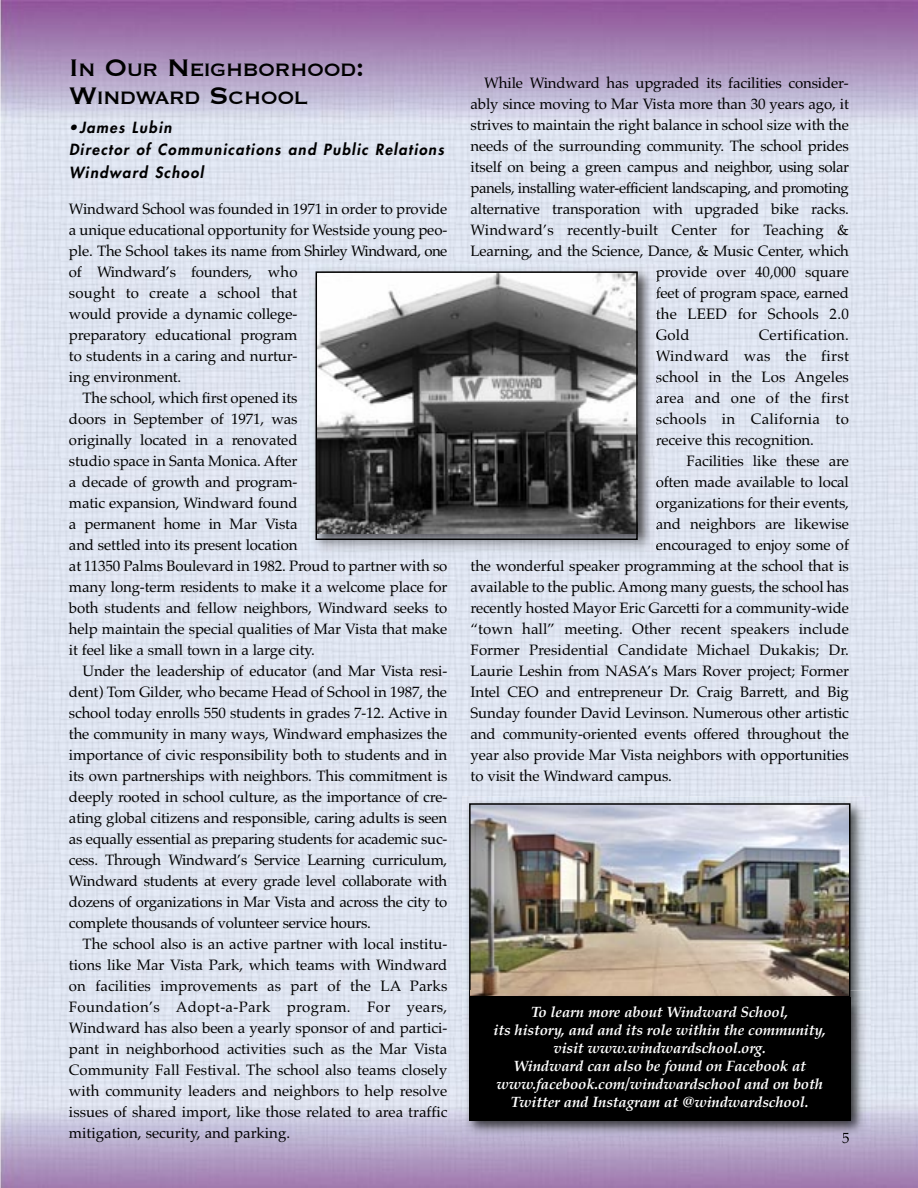
<style>
.page{position:relative;width:918px;height:1188px;background:#fff}
.page>*{position:absolute;margin:0;border:0;box-sizing:border-box;transform-origin:0 0}
.t1{font:23.7px/28.5px "Copperplate";letter-spacing:-.04em;color:#000;scale:.96 1}
.t2{font:15px/21px "Palatino";letter-spacing:-.01em;color:#000;text-align:justify}
.t3{font:italic 700 15px/18px "Palatino";letter-spacing:-.01em;color:#fff;text-align:center}
.t4{font:15px "Palatino";letter-spacing:.01em;color:#000}
.t5{font:italic 800 15px/22.5px "Futura";color:#000}
.t6{font:15px "Palatino";letter-spacing:-.03em;color:#000}
.t7{font:15px "Palatino";letter-spacing:.02em;color:#000}
.s1{font-size:31.5px}
</style>
<div class="page">
<img style="left:0;top:0;width:918px;height:1188px">
<img style="left:309px;top:264px;width:348px;height:296px">
<svg style="left:656px;top:267px;width:1px;height:32px"></svg>
<svg style="left:656px;top:308px;width:1px;height:12px"></svg>
<svg style="left:656px;top:371px;width:1px;height:12px"></svg>
<svg style="left:656px;top:413px;width:1px;height:12px"></svg>
<svg style="left:656px;top:476px;width:1px;height:12px"></svg>
<svg style="left:656px;top:501px;width:1px;height:12px"></svg>
<img style="left:471px;top:560px;width:45px;height:1px">
<img style="left:319px;top:274px;width:316px;height:259px">
<div style="left:316px;top:271px;width:322px;height:269px;border:2px solid #000"></div>
<img style="left:462px;top:796px;width:408px;height:194px">
<img style="left:472px;top:806px;width:375px;height:184px">
<div style="left:469px;top:803px;width:381px;height:194px;border:2px solid #000"></div>
<img style="left:462px;top:990px;width:408px;height:150px">
<svg style="left:842px;top:1133px;width:7px;height:7px"></svg>
<img style="left:470px;top:990px;width:380px;height:7px">
<img style="left:471px;top:990px;width:378px;height:6px">
<div style="left:469px;top:997px;width:381px;height:123px;background:#000"></div>
<h1 class="t1" style="left:69px;top:54px;width:310px"><span class="s1">I</span>N <span class="s1">O</span>UR <span class="s1">N</span>EIGHBORHOOD<span class="s1">:<br>W</span>INDWARD <span class="s1">S</span>CHOOL</h1>
<p class="t5" style="left:69px;top:117px;width:379px">•James Lubin<br>Director of Communications and Public Relations<br>Windward School</p>
<p class="t2" style="left:69px;top:200px;width:380px">Windward School was founded in 1971 in order to provide</p>
<p class="t2" style="left:69px;top:221px;width:380px">a unique educational opportunity for Westside young peo-</p>
<p class="t2" style="left:69px;top:242px;width:380px">ple. The School takes its name from Shirley Windward, one</p>
<p class="t2" style="left:69px;top:263px;width:230px">of Windward’s founders, who</p>
<p class="t4" style="left:69px;top:287px;width:230px">sought to create a school that</p>
<p class="t2" style="left:69px;top:305px;width:230px">would provide a dynamic college-</p>
<p class="t2" style="left:69px;top:326px;width:230px">preparatory educational program</p>
<p class="t2" style="left:69px;top:347px;width:230px">to students in a caring and nurtur-</p>
<p class="t2" style="left:69px;top:368px;width:114px">ing environment.</p>
<p class="t2" style="left:82px;top:389px;width:217px">The school, which first opened its</p>
<p class="t2" style="left:69px;top:410px;width:230px">doors in September of 1971, was</p>
<p class="t2" style="left:69px;top:431px;width:230px">originally located in a renovated</p>
<p class="t2" style="left:69px;top:452px;width:230px">studio space in Santa Monica. After</p>
<p class="t2" style="left:69px;top:473px;width:230px">a decade of growth and program-</p>
<p class="t2" style="left:69px;top:494px;width:230px">matic expansion, Windward found</p>
<p class="t2" style="left:69px;top:515px;width:230px">a permanent home in Mar Vista</p>
<p class="t2" style="left:69px;top:536px;width:230px">and settled into its present location</p>
<p class="t2" style="left:69px;top:557px;width:380px">at 11350 Palms Boulevard in 1982. Proud to partner with so</p>
<p class="t2" style="left:69px;top:578px;width:380px">many long-term residents to make it a welcome place for</p>
<p class="t2" style="left:69px;top:599px;width:380px">both students and fellow neighbors, Windward seeks to</p>
<p class="t2" style="left:69px;top:620px;width:380px">help maintain the special qualities of Mar Vista that make</p>
<p class="t2" style="left:69px;top:641px;width:247px">it feel like a small town in a large city.</p>
<p class="t2" style="left:82px;top:662px;width:366px">Under the leadership of educator (and Mar Vista resi-</p>
<p class="t2" style="left:69px;top:683px;width:380px">dent) Tom Gilder, who became Head of School in 1987, the</p>
<p class="t2" style="left:69px;top:704px;width:380px">school today enrolls 550 students in grades 7-12. Active in</p>
<p class="t2" style="left:69px;top:725px;width:380px">the community in many ways, Windward emphasizes the</p>
<p class="t2" style="left:69px;top:746px;width:380px">importance of civic responsibility both to students and in</p>
<p class="t2" style="left:69px;top:767px;width:380px">its own partnerships with neighbors. This commitment is</p>
<p class="t2" style="left:69px;top:788px;width:380px">deeply rooted in school culture, as the importance of cre-</p>
<p class="t2" style="left:69px;top:809px;width:380px">ating global citizens and responsible, caring adults is seen</p>
<p class="t2" style="left:69px;top:830px;width:380px">as equally essential as preparing students for academic suc-</p>
<p class="t2" style="left:69px;top:851px;width:380px">cess. Through Windward’s Service Learning curriculum,</p>
<p class="t2" style="left:69px;top:872px;width:380px">Windward students at every grade level collaborate with</p>
<p class="t2" style="left:69px;top:893px;width:380px">dozens of organizations in Mar Vista and across the city to</p>
<p class="t2" style="left:69px;top:914px;width:304px">complete thousands of volunteer service hours.</p>
<p class="t2" style="left:82px;top:935px;width:366px">The school also is an active partner with local institu-</p>
<p class="t2" style="left:69px;top:956px;width:380px">tions like Mar Vista Park, which teams with Windward</p>
<p class="t2" style="left:69px;top:977px;width:380px">on facilities improvements as part of the LA Parks</p>
<p class="t7" style="left:69px;top:1001px;width:380px">Foundation’s Adopt-a-Park program. For years,</p>
<p class="t2" style="left:69px;top:1019px;width:380px">Windward has also been a yearly sponsor of and partici-</p>
<p class="t2" style="left:69px;top:1040px;width:380px">pant in neighborhood activities such as the Mar Vista</p>
<p class="t2" style="left:69px;top:1061px;width:380px">Community Fall Festival. The school also teams closely</p>
<p class="t2" style="left:69px;top:1082px;width:380px">with community leaders and neighbors to help resolve</p>
<p class="t2" style="left:69px;top:1103px;width:380px">issues of shared import, like those related to area traffic</p>
<p class="t2" style="left:69px;top:1124px;width:223px">mitigation, security, and parking.</p>
<p class="t2" style="left:484px;top:75px;width:366px">While Windward has upgraded its facilities consider-</p>
<p class="t2" style="left:471px;top:96px;width:380px">ably since moving to Mar Vista more than 30 years ago, it</p>
<p class="t2" style="left:471px;top:117px;width:380px">strives to maintain the right balance in school size with the</p>
<p class="t2" style="left:471px;top:138px;width:380px">needs of the surrounding community. The school prides</p>
<p class="t2" style="left:471px;top:159px;width:380px">itself on being a green campus and neighbor, using solar</p>
<p class="t6" style="left:471px;top:182px;width:380px">panels, installing water-efficient landscaping, and promoting</p>
<p class="t2" style="left:471px;top:201px;width:380px">alternative transporation with upgraded bike racks.</p>
<p class="t4" style="left:471px;top:224px;width:380px">Windward’s recently-built Center for Teaching &amp;</p>
<p class="t2" style="left:471px;top:243px;width:380px">Learning, and the Science, Dance, &amp; Music Center, which</p>
<p class="t2" style="left:656px;top:264px;width:195px">provide over 40,000 square</p>
<p class="t2" style="left:656px;top:285px;width:195px">feet of program space, earned</p>
<p class="t4" style="left:656px;top:308px;width:195px">the LEED for Schools 2.0</p>
<p class="t2" style="left:656px;top:327px;width:36px">Gold</p>
<p class="t2" style="left:656px;top:327px;width:195px;text-indent:103px">Certification.<br>Windward was the first school in the Los Angeles area and one of the first schools in California to receive this recognition.</p>
<p class="t2" style="left:687px;top:453px;width:164px">Facilities like these are</p>
<p class="t2" style="left:656px;top:474px;width:195px">often made available to local</p>
<p class="t2" style="left:656px;top:495px;width:195px">organizations for their events,</p>
<p class="t2" style="left:656px;top:516px;width:195px">and neighbors are likewise</p>
<p class="t2" style="left:656px;top:537px;width:195px">encouraged to enjoy some of</p>
<p class="t2" style="left:471px;top:558px;width:380px">the wonderful speaker programming at the school that is</p>
<p class="t2" style="left:471px;top:579px;width:380px">available to the public. Among many guests, the school has</p>
<p class="t2" style="left:471px;top:600px;width:380px">recently hosted Mayor Eric Garcetti for a community-wide</p>
<p class="t4" style="left:471px;top:623px;width:380px">“town hall” meeting. Other recent speakers include</p>
<p class="t2" style="left:471px;top:642px;width:380px">Former Presidential Candidate Michael Dukakis; Dr.</p>
<p class="t2" style="left:471px;top:663px;width:380px">Laurie Leshin from NASA’s Mars Rover project; Former</p>
<p class="t2" style="left:471px;top:684px;width:380px">Intel CEO and entrepreneur Dr. Craig Barrett, and Big</p>
<p class="t2" style="left:471px;top:705px;width:380px">Sunday founder David Levinson. Numerous other artistic</p>
<p class="t2" style="left:471px;top:726px;width:380px">and community-oriented events offered throughout the</p>
<p class="t2" style="left:471px;top:747px;width:380px">year also provide Mar Vista neighbors with opportunities</p>
<p class="t2" style="left:471px;top:768px;width:203px">to visit the Windward campus.</p>
<p class="t3" style="left:494px;top:1005px;width:334px">To learn more about Windward School,<br>its history, and and its role within the community, visit www.windwardschool.org.<br>Windward can also be found on Facebook at www.facebook.com/windwardschool and on both Twitter and Instagram at @windwardschool.</p>
<p class="t2" style="left:842px;top:1129px;width:9px">5</p>
</div>
